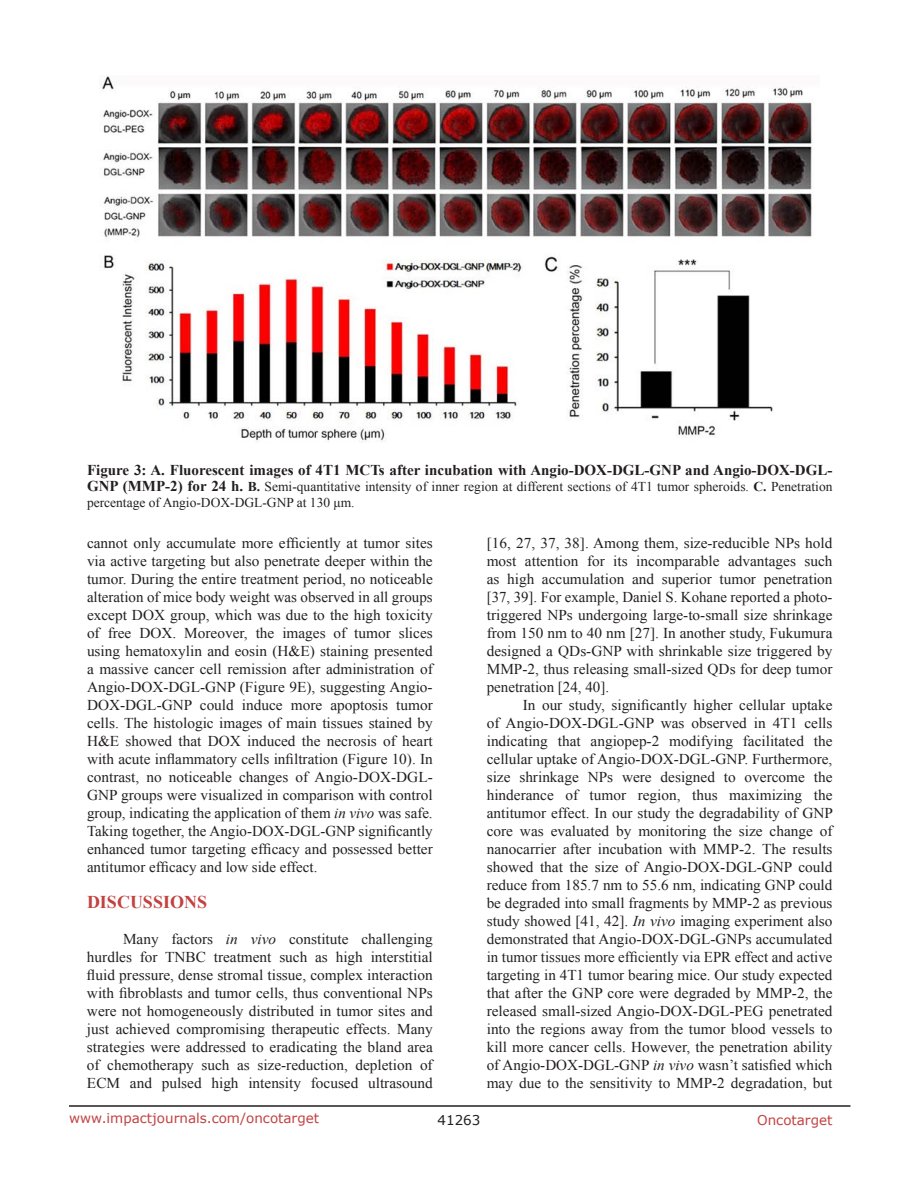
<style>
.page{position:relative;width:918px;height:1188px;background:#fff}
.page>*{position:absolute;margin:0;border:0;box-sizing:border-box;transform-origin:0 0}
.Heading{font:700 18px "Times New Roman";color:#c24141}
.BodyText{font:15px/18px "Times New Roman";color:#231f20;text-align:justify}
.FigureText{font:700 15px "Times New Roman";color:#231f20}
.FigureText-2{font:13.5px/16.2px "Times New Roman";color:#231f20}
.t1{font:13.5px "Verdana";color:#c24141}
.t2{font:13.5px "Verdana";color:#231f20}
.s1{font-weight:700;font-size:15px}
.s2{font-weight:700}
.s3{font-style:italic}
</style>
<div class="page">
<hr style="left:69px;top:1105px;width:781px;height:2px;background:#231f20">
<img style="left:101px;top:75px;width:711px;height:368px">
<p class="FigureText" style="left:87px;top:460px;width:747px">Figure 3: A. Fluorescent images of 4T1 MCTs after incubation with Angio-DOX-DGL-GNP and Angio-DOX-DGL-</p>
<p class="FigureText-2" style="left:87px;top:478px;width:747px"><span class="s1">GNP (MMP-2) for 24 h.</span> <span class="s2">B.</span> Semi-quantitative intensity of inner region at different sections of 4T1 tumor spheroids. <span class="s2">C.</span> Penetration percentage of Angio-DOX-DGL-GNP at 130 μm.</p>
<p class="BodyText" style="left:87px;top:534px;width:347px">cannot only accumulate more efficiently at tumor sites via active targeting but also penetrate deeper within the tumor. During the entire treatment period, no noticeable alteration of mice body weight was observed in all groups except DOX group, which was due to the high toxicity of free DOX. Moreover, the images of tumor slices using hematoxylin and eosin (H&amp;E) staining presented a massive cancer cell remission after administration of Angio-DOX-DGL-GNP (Figure 9E), suggesting Angio-DOX-DGL-GNP could induce more apoptosis tumor cells. The histologic images of main tissues stained by H&amp;E showed that DOX induced the necrosis of heart with acute inflammatory cells infiltration (Figure 10). In contrast, no noticeable changes of Angio-DOX-DGL-GNP groups were visualized in comparison with control group, indicating the application of them <span class="s3">in vivo</span> was safe.<br>Taking together, the Angio-DOX-DGL-GNP significantly enhanced tumor targeting efficacy and possessed better antitumor efficacy and low side effect.</p>
<p class="Heading" style="left:87px;top:890px;width:122px">DISCUSSIONS</p>
<p class="BodyText" style="left:87px;top:930px;width:347px;text-indent:36px">Many factors <span class="s3">in vivo</span> constitute challenging hurdles for TNBC treatment such as high interstitial fluid pressure, dense stromal tissue, complex interaction with fibroblasts and tumor cells, thus conventional NPs were not homogeneously distributed in tumor sites and just achieved compromising therapeutic effects. Many strategies were addressed to eradicating the bland area of chemotherapy such as size-reduction, depletion of ECM and pulsed high intensity focused ultrasound</p>
<p class="BodyText" style="left:487px;top:534px;width:347px">[16, 27, 37, 38]. Among them, size-reducible NPs hold most attention for its incomparable advantages such as high accumulation and superior tumor penetration [37, 39]. For example, Daniel S. Kohane reported a photo&shy;triggered NPs undergoing large-to-small size shrinkage from 150 nm to 40 nm [27]. In another study, Fukumura designed a QDs-GNP with shrinkable size triggered by MMP-2, thus releasing small-sized QDs for deep tumor penetration [24, 40].</p>
<p class="BodyText" style="left:487px;top:696px;width:348px;text-indent:36px">In our study, significantly higher cellular uptake of Angio-DOX-DGL-GNP was observed in 4T1 cells indicating that angiopep-2 modifying facilitated the cellular uptake of Angio-DOX-DGL-GNP. Furthermore, size shrinkage NPs were designed to overcome the hinderance of tumor region, thus maximizing the antitumor effect. In our study the degradability of GNP core was evaluated by monitoring the size change of nanocarrier after incubation with MMP-2. The results showed that the size of Angio-DOX-DGL-GNP could reduce from 185.7 nm to 55.6 nm, indicating GNP could be degraded into small fragments by MMP-2 as previous study showed [41, 42]. <span class="s3">In vivo</span> imaging experiment also demonstrated that Angio-DOX-DGL-GNPs accumulated in tumor tissues more efficiently via EPR effect and active targeting in 4T1 tumor bearing mice. Our study expected that after the GNP core were degraded by MMP-2, the released small-sized Angio-DOX-DGL-PEG penetrated into the regions away from the tumor blood vessels to kill more cancer cells. However, the penetration ability of Angio-DOX-DGL-GNP <span class="s3">in vivo</span> wasn’t satisfied which may due to the sensitivity to MMP-2 degradation, but</p>
<p class="t1" style="left:69px;top:1109px;width:252px">www.impactjournals.com/oncotarget</p>
<p class="t2" style="left:438px;top:1111px;width:44px">41263</p>
<p class="t1" style="left:757px;top:1111px;width:77px">Oncotarget</p>
</div>
